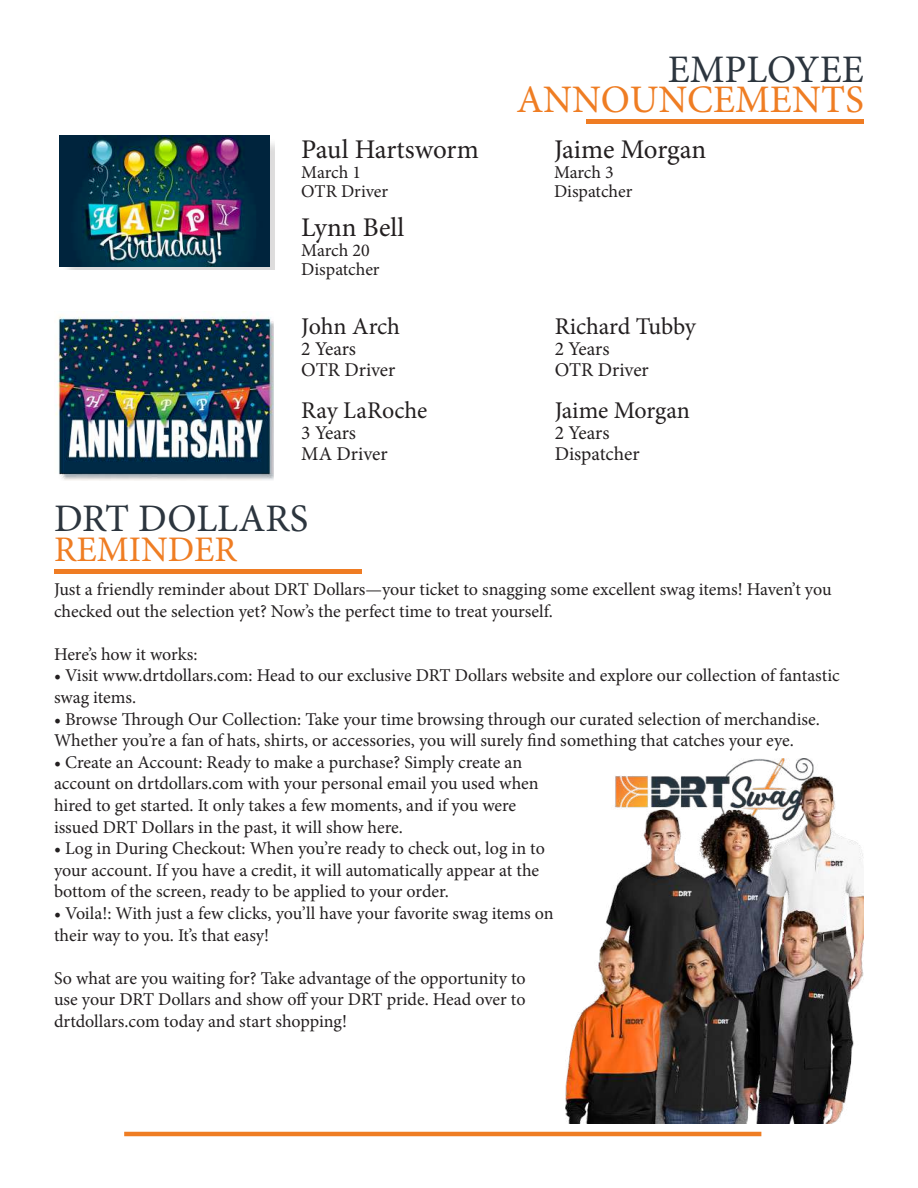
<style>
.page{position:relative;width:918px;height:1188px;background:#fff}
.page>*{position:absolute;margin:0;border:0;box-sizing:border-box;transform-origin:0 0}
.t1{font:39px "Minion Pro";color:#2c353e}
.t2{font:39px "Minion Pro";color:#ef7d23}
.t3{font:36px "Minion Pro";color:#ef7d23}
.t4{font:27px "Minion Pro";letter-spacing:-.005em;color:#231f20}
.t5{font:24px "Minion Pro";letter-spacing:-.005em;color:#231f20}
.t6{font:19.5px/21px "Minion Pro";letter-spacing:-.005em;color:#231f20}
.t7{font:18px/21.6px "Minion Pro";letter-spacing:-.005em;color:#231f20}
</style>
<div class="page">
<hr style="left:124px;top:1132px;width:637px;height:4px;background:#ef7d23">
<img style="left:587px;top:120px;width:277px;height:3px">
<div style="left:62px;top:138px;width:213px;height:132px;background:#231f20;opacity:.16"></div>
<img style="left:60px;top:135px;width:209px;height:132px">
<img style="left:55px;top:311px;width:218px;height:170px">
<img style="left:565px;top:758px;width:299px;height:365px">
<img style="left:55px;top:570px;width:306px;height:4px">
<h3 class="t4" style="left:301px;top:132px;width:179px">Paul Hartsworm</h3>
<p class="t7" style="left:301px;top:162px;width:88px;line-height:19.5px">March 1<br>OTR Driver</p>
<h3 class="t4" style="left:301px;top:210px;width:105px">Lynn Bell</h3>
<p class="t7" style="left:301px;top:240px;width:80px;line-height:19.5px">March 20<br>Dispatcher</p>
<h3 class="t5" style="left:301px;top:311px;width:100px">John Arch</h3>
<p class="t6" style="left:301px;top:339px;width:96px">2 Years<br>OTR Driver</p>
<h3 class="t5" style="left:301px;top:395px;width:128px">Ray LaRoche</h3>
<p class="t6" style="left:301px;top:423px;width:88px">3 Years<br>MA Driver</p>
<h1 class="t1" style="left:668px;top:44px;width:198px">EMPLOYEE</h1>
<h1 class="t2" style="left:516px;top:74px;width:349px">ANNOUNCEMENTS</h1>
<h3 class="t4" style="left:554px;top:132px;width:154px">Jaime Morgan</h3>
<p class="t7" style="left:554px;top:162px;width:80px;line-height:19.5px">March 3<br>Dispatcher</p>
<h3 class="t5" style="left:555px;top:311px;width:143px">Richard Tubby</h3>
<p class="t6" style="left:555px;top:339px;width:96px">2 Years<br>OTR Driver</p>
<h3 class="t5" style="left:555px;top:395px;width:137px">Jaime Morgan</h3>
<p class="t6" style="left:555px;top:423px;width:86px">2 Years<br>Dispatcher</p>
<h1 class="t1" style="left:54px;top:492px;width:256px">DRT DOLLARS</h1>
<h2 class="t3" style="left:54px;top:525px;width:184px">REMINDER</h2>
<p class="t7" style="left:54px;top:579px;width:779px">Just a friendly reminder about DRT Dollars—your ticket to snagging some excellent swag items! Haven’t you checked out the selection yet? Now’s the perfect time to treat yourself.</p>
<p class="t7" style="left:54px;top:643px;width:145px">Here’s how it works:</p>
<p class="t7" style="left:54px;top:665px;width:787px">• Visit www.drtdollars.com: Head to our exclusive DRT Dollars website and explore our collection of fantastic swag items.</p>
<p class="t7" style="left:54px;top:708px;width:767px">• Browse Through Our Collection: Take your time browsing through our curated selection of merchandise.<br>Whether you’re a fan of hats, shirts, or accessories, you will surely find something that catches your eye.</p>
<p class="t7" style="left:54px;top:751px;width:486px">• Create an Account: Ready to make a purchase? Simply create an account on drtdollars.com with your personal email you used when hired to get started. It only takes a few moments, and if you were issued DRT Dollars in the past, it will show here.</p>
<p class="t7" style="left:54px;top:838px;width:492px">• Log in During Checkout: When you’re ready to check out, log in to your account. If you have a credit, it will automatically appear at the bottom of the screen, ready to be applied to your order.</p>
<p class="t7" style="left:54px;top:903px;width:501px">• Voila!: With just a few clicks, you’ll have your favorite swag items on their way to you. It’s that easy!</p>
<p class="t7" style="left:54px;top:967px;width:473px;text-align:justify">So what are you waiting for? Take advantage of the opportunity to use your DRT Dollars and show off your DRT pride. Head over to drtdollars.com today and start shopping!</p>
</div>
